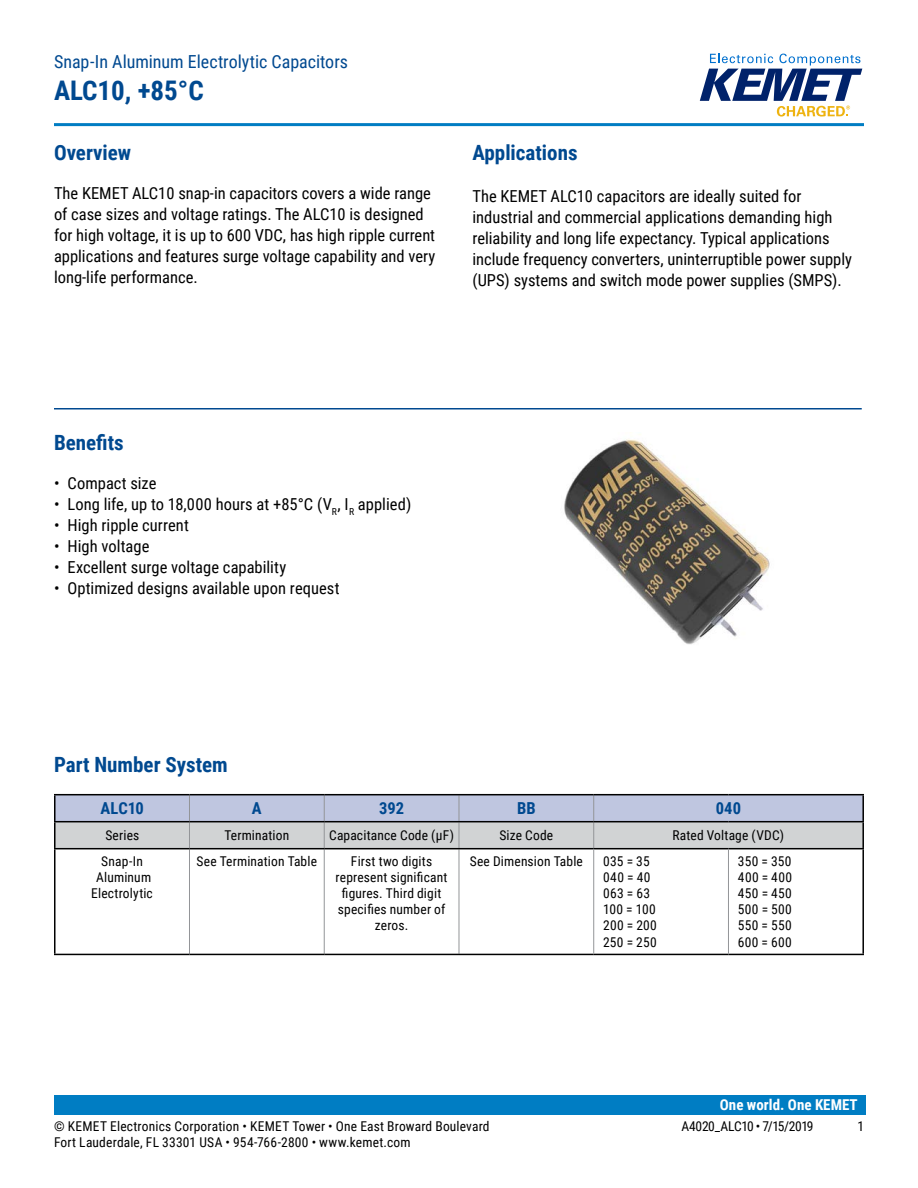
<style>
.page{position:relative;width:918px;height:1188px;background:#fff}
.page>*{position:absolute;margin:0;border:0;box-sizing:border-box;transform-origin:0 0}
.t1{font:700 27px "Roboto Condensed";color:#004990}
.t2{font:700 21px "Roboto Condensed";color:#004990}
.t3{font:18px "Roboto Condensed";color:#004990}
.t4{font:16.5px/21px "Roboto Condensed";color:#000}
.t5{font:700 16.5px "Roboto Condensed";letter-spacing:.005em;color:#004990}
.t6{font:700 15px "Roboto Condensed";color:#fff}
.t7{font:13.5px/16.2px "Roboto Condensed";letter-spacing:.015em;color:#000;text-align:center}
.t8{font:13.5px "Roboto Condensed";letter-spacing:-.025em;color:#000}
</style>
<div class="page">
<svg style="left:700px;top:54px;width:162px;height:63px"></svg>
<hr style="left:54px;top:123px;width:810px;height:3px;background:#007dc3">
<div style="left:54px;top:1095px;width:811px;height:20px;background:#007dc3"></div>
<hr style="left:54px;top:408px;width:808px;height:2px;background:#004990">
<svg style="left:56px;top:795px;width:806px;height:53px;background:#c3c8d5"></svg>
<hr style="left:189px;top:849px;width:1px;height:105px;background:#939598">
<hr style="left:324px;top:849px;width:1px;height:105px;background:#939598">
<hr style="left:54px;top:822px;width:2px;height:26px;background:#000">
<hr style="left:862px;top:822px;width:2px;height:26px;background:#000">
<hr style="left:594px;top:848px;width:134px;height:1px;background:#000">
<hr style="left:594px;top:954px;width:134px;height:1px;background:#000">
<hr style="left:54px;top:794px;width:135px;height:1px;background:#000">
<hr style="left:54px;top:795px;width:2px;height:26px;background:#000">
<hr style="left:189px;top:794px;width:135px;height:1px;background:#000">
<hr style="left:324px;top:794px;width:135px;height:1px;background:#000">
<hr style="left:459px;top:794px;width:135px;height:1px;background:#000">
<hr style="left:594px;top:794px;width:134px;height:1px;background:#000">
<hr style="left:728px;top:794px;width:136px;height:1px;background:#000">
<hr style="left:862px;top:795px;width:2px;height:26px;background:#000">
<hr style="left:54px;top:821px;width:135px;height:1px;background:#000">
<hr style="left:189px;top:821px;width:135px;height:1px;background:#000">
<hr style="left:324px;top:821px;width:135px;height:1px;background:#000">
<hr style="left:459px;top:821px;width:135px;height:1px;background:#000">
<hr style="left:594px;top:821px;width:134px;height:1px;background:#000">
<hr style="left:728px;top:821px;width:136px;height:1px;background:#000">
<hr style="left:728px;top:848px;width:136px;height:1px;background:#000">
<hr style="left:862px;top:849px;width:2px;height:105px;background:#000">
<hr style="left:728px;top:954px;width:136px;height:1px;background:#000">
<hr style="left:728px;top:849px;width:1px;height:105px;background:#939598">
<hr style="left:459px;top:849px;width:1px;height:105px;background:#939598">
<hr style="left:54px;top:848px;width:135px;height:1px;background:#000">
<hr style="left:54px;top:849px;width:2px;height:105px;background:#000">
<hr style="left:189px;top:848px;width:135px;height:1px;background:#000">
<hr style="left:324px;top:848px;width:135px;height:1px;background:#000">
<hr style="left:459px;top:848px;width:135px;height:1px;background:#000">
<hr style="left:54px;top:954px;width:135px;height:1px;background:#000">
<hr style="left:189px;top:954px;width:135px;height:1px;background:#000">
<hr style="left:324px;top:954px;width:135px;height:1px;background:#000">
<hr style="left:459px;top:954px;width:135px;height:1px;background:#000">
<hr style="left:593px;top:849px;width:1px;height:105px;background:#939598">
<img style="left:564px;top:434px;width:206px;height:211px">
<p class="t3" style="left:54px;top:48px;width:296px">Snap-In Aluminum Electrolytic Capacitors</p>
<h1 class="t1" style="left:54px;top:71px;width:151px">ALC10, +85°C</h1>
<p class="t2" style="left:54px;top:138px;width:79px">Overview</p>
<p class="t4" style="left:54px;top:182px;width:383px">The KEMET ALC10 snap-in capacitors covers a wide range of case sizes and voltage ratings. The ALC10 is designed for high voltage, it is up to 600 VDC, has high ripple current applications and features surge voltage capability and very long-life performance.</p>
<p class="t2" style="left:472px;top:138px;width:107px">Applications</p>
<p class="t4" style="left:472px;top:185px;width:381px">The KEMET ALC10 capacitors are ideally suited for industrial and commercial applications demanding high reliability and long life expectancy. Typical applications include frequency converters, uninterruptible power supply (UPS) systems and switch mode power supplies (SMPS).</p>
<p class="t2" style="left:54px;top:428px;width:71px">Benefits</p>
<p class="t4" style="left:54px;top:472px;width:104px">• Compact size</p>
<p class="t4" style="left:54px;top:493px;width:359px">• Long life, up to 18,000 hours at +85°C (V<sub>R</sub>, I<sub>R</sub> applied)</p>
<p class="t4" style="left:54px;top:514px;width:136px">• High ripple current</p>
<p class="t4" style="left:54px;top:535px;width:97px">• High voltage</p>
<p class="t4" style="left:54px;top:556px;width:234px">• Excellent surge voltage capability</p>
<p class="t4" style="left:54px;top:577px;width:287px">• Optimized designs available upon request</p>
<p class="t2" style="left:54px;top:750px;width:175px">Part Number System</p>
<p class="t5" style="left:100px;top:797px;width:45px">ALC10</p>
<p class="t5" style="left:252px;top:797px;width:11px">A</p>
<p class="t5" style="left:379px;top:797px;width:27px">392</p>
<p class="t5" style="left:517px;top:797px;width:20px">BB</p>
<p class="t5" style="left:716px;top:797px;width:27px">040</p>
<p class="t7" style="left:105px;top:827px;width:35px">Series</p>
<p class="t7" style="left:224px;top:827px;width:66px">Termination</p>
<p class="t7" style="left:329px;top:827px;width:126px">Capacitance Code (µF)</p>
<p class="t7" style="left:499px;top:827px;width:55px">Size Code</p>
<p class="t7" style="left:673px;top:827px;width:113px">Rated Voltage (VDC)</p>
<p class="t7" style="left:91px;top:852px;width:63px">Snap-In<br>Aluminum<br>Electrolytic</p>
<p class="t7" style="left:197px;top:852px;width:122px">See Termination Table</p>
<p class="t7" style="left:336px;top:852px;width:114px">First two digits represent significant figures. Third digit specifies number of zeros.</p>
<p class="t7" style="left:470px;top:852px;width:115px">See Dimension Table</p>
<p class="t7" style="left:603px;top:852px;width:55px;text-align:left">035 = 35<br>040 = 40<br>063 = 63<br>100 = 100<br>200 = 200<br>250 = 250</p>
<p class="t7" style="left:738px;top:852px;width:56px;text-align:justify">350 = 350<br>400 = 400<br>450 = 450<br>500 = 500<br>550 = 550<br>600 = 600</p>
<p class="t6" style="left:720px;top:1094px;width:139px">One world. One KEMET</p>
<p class="t7" style="left:54px;top:1117px;width:437px">© KEMET Electronics Corporation • KEMET Tower • One East Broward Boulevard</p>
<p class="t8" style="left:681px;top:1116px;width:134px">A4020_ALC10 • 7/15/2019</p>
<p class="t7" style="left:54px;top:1133px;width:358px">Fort Lauderdale, FL 33301 USA • 954-766-2800 • www.kemet.com</p>
<p class="t7" style="left:857px;top:1117px;width:8px">1</p>
</div>
